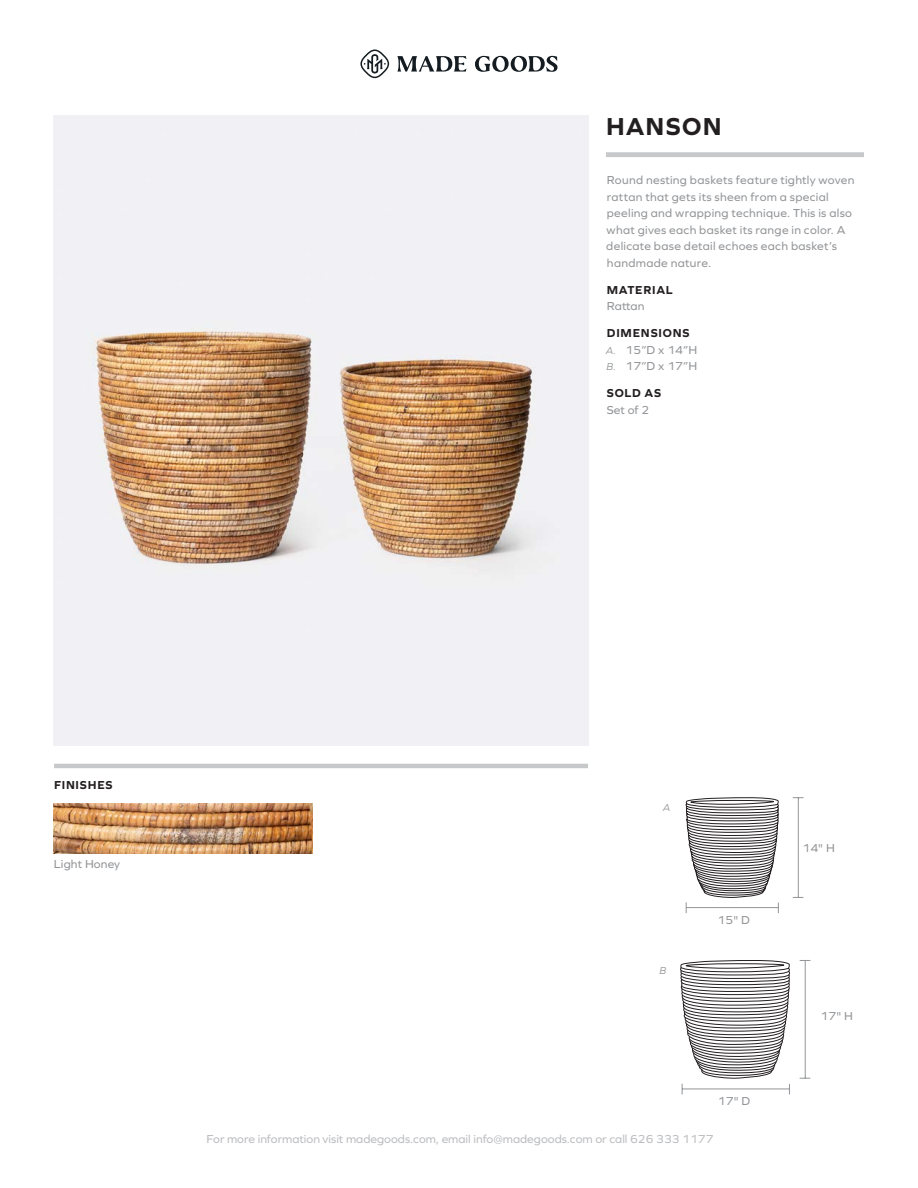
<style>
.page{position:relative;width:918px;height:1188px;background:#fff}
.page>*{position:absolute;margin:0;border:0;box-sizing:border-box;transform-origin:0 0}
.t1{font:700 25.5px "Graphie";letter-spacing:.045em;color:#231f20}
.t2{font:12px/16.5px "Graphie";letter-spacing:.025em;color:#939598}
.t3{font:12px "Graphie";color:#bcbdc0}
.t4{font:700 12px "Graphie";letter-spacing:.065em;color:#231f20}
.t5{font:italic 10.5px "Graphie";color:#939598}
.s1{font-style:italic;font-size:10.5px}
</style>
<div class="page">
<svg style="left:397px;top:56px;width:161px;height:16px"></svg>
<svg style="left:360px;top:50px;width:29px;height:28px"></svg>
<hr style="left:54px;top:764px;width:534px;height:4px;background:#c7c8ca">
<hr style="left:606px;top:153px;width:258px;height:4px;background:#c7c8ca">
<img style="left:54px;top:116px;width:534px;height:629px">
<img style="left:54px;top:803px;width:258px;height:51px">
<hr style="left:798px;top:798px;width:1px;height:99px;background:#939598">
<hr style="left:805px;top:960px;width:1px;height:118px;background:#939598">
<svg style="left:680px;top:960px;width:110px;height:134px"></svg>
<svg style="left:685px;top:797px;width:94px;height:116px"></svg>
<p class="t1" style="left:606px;top:111px;width:117px">HANSON</p>
<p class="t2" style="left:606px;top:172px;width:250px">Round nesting baskets feature tightly woven rattan that gets its sheen from a special peeling and wrapping technique. This is also what gives each basket its range in color. A delicate base detail echoes each basket’s handmade nature.</p>
<p class="t4" style="left:607px;top:283px;width:67px">MATERIAL</p>
<p class="t2" style="left:607px;top:298px;width:39px">Rattan</p>
<p class="t4" style="left:607px;top:326px;width:84px">DIMENSIONS</p>
<p class="t2" style="left:606px;top:341px;width:93px"><span class="s1">A.</span> 15”D x 14”H</p>
<p class="t2" style="left:607px;top:358px;width:92px"><span class="s1">B.</span> 17”D x 17”H</p>
<p class="t4" style="left:607px;top:386px;width:56px">SOLD AS</p>
<p class="t2" style="left:607px;top:401px;width:44px">Set of 2</p>
<p class="t4" style="left:54px;top:778px;width:60px">FINISHES</p>
<p class="t2" style="left:54px;top:855px;width:68px">Light Honey</p>
<p class="t5" style="left:663px;top:801px;width:9px">A</p>
<p class="t5" style="left:660px;top:965px;width:8px">B</p>
<p class="t2" style="left:718px;top:911px;width:34px">15" D</p>
<p class="t2" style="left:718px;top:1092px;width:34px">17" D</p>
<p class="t3" style="left:207px;top:1132px;width:508px">For more information visit madegoods.com, email info@madegoods.com or call 626 333 1177</p>
<p class="t2" style="left:802px;top:839px;width:34px">14" H</p>
<p class="t2" style="left:821px;top:1007px;width:34px">17" H</p>
</div>
